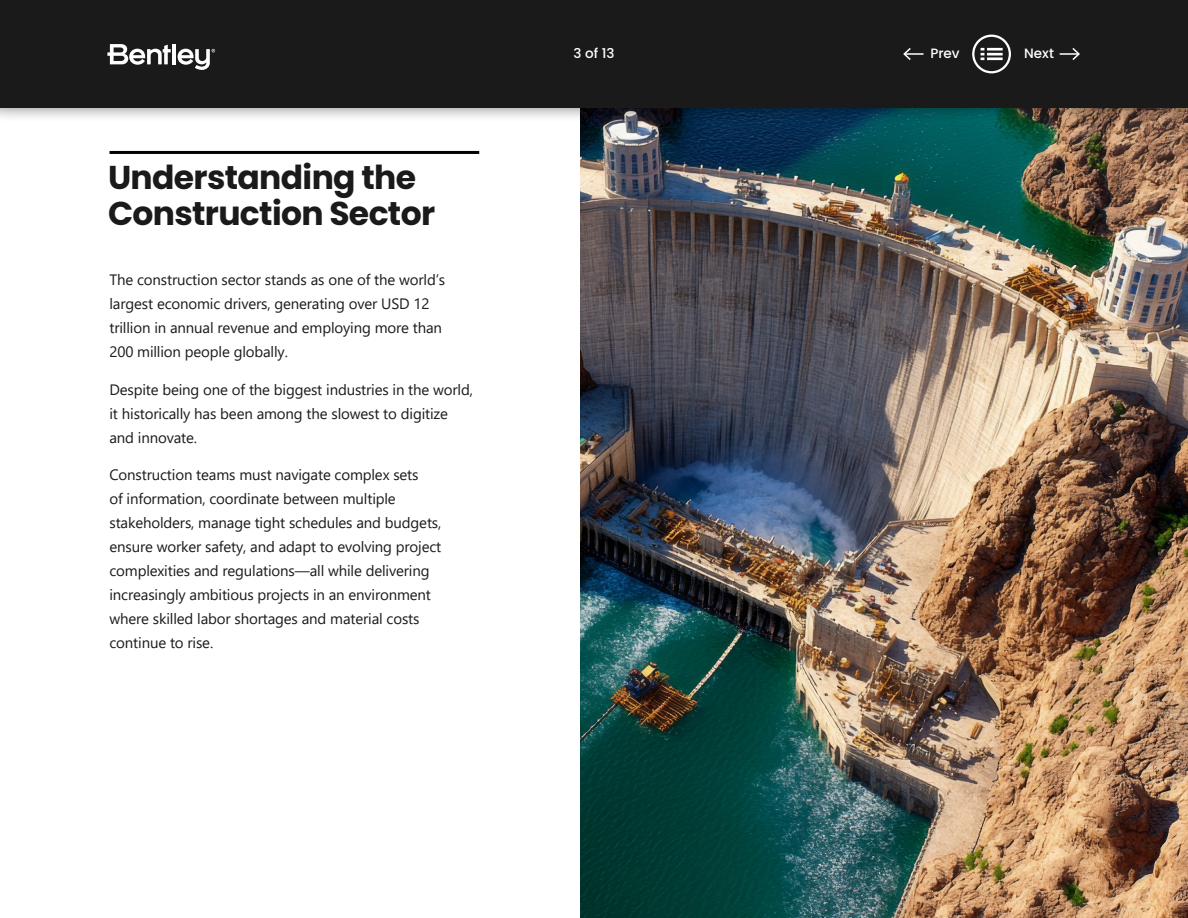
<style>
.page{position:relative;width:1188px;height:918px;background:#fff}
.page>*{position:absolute;margin:0;border:0;box-sizing:border-box;transform-origin:0 0}
.t1{font:700 33px/36px "Poppins";letter-spacing:-.02em;color:#1a1a1a}
.t2{font:15px/24px "Segoe UI";letter-spacing:-.01em;color:#1a1a1a}
.t3{font:500 13.5px "Poppins";color:#fff}
</style>
<div class="page">
<img style="left:581px;top:123px;width:607px;height:795px">
<hr style="left:110px;top:151px;width:369px;height:3px;background:#000">
<div style="left:0;top:0;width:1188px;height:123px;background:#000;opacity:.75"></div>
<div style="left:0;top:0;width:1188px;height:108px;background:#1a1a1a"></div>
<svg style="left:107px;top:44px;width:64px;height:21px"></svg>
<hr style="left:172px;top:44px;width:4px;height:20px;background:#fff">
<svg style="left:178px;top:49px;width:37px;height:21px"></svg>
<hr style="left:904px;top:53px;width:20px;height:2px;background:#fff">
<svg style="left:903px;top:48px;width:9px;height:12px"></svg>
<svg style="left:1060px;top:48px;width:20px;height:12px"></svg>
<svg style="left:972px;top:35px;width:39px;height:38px"></svg>
<h1 class="t1" style="left:108px;top:159px;width:329px">Understanding the<br>Construction Sector</h1>
<p class="t2" style="left:110px;top:269px;width:337px">The construction sector stands as one of the world’s largest economic drivers, generating over USD 12 trillion in annual revenue and employing more than 200 million people globally.</p>
<p class="t2" style="left:110px;top:379px;width:365px">Despite being one of the biggest industries in the world, it historically has been among the slowest to digitize and innovate.</p>
<p class="t2" style="left:110px;top:464px;width:333px">Construction teams must navigate complex sets<br>of information, coordinate between multiple stakeholders, manage tight schedules and budgets, ensure worker safety, and adapt to evolving project complexities and regulations—all while delivering increasingly ambitious projects in an environment where skilled labor shortages and material costs continue to rise.</p>
<p class="t3" style="left:574px;top:46px;width:42px">3 of 13</p>
<p class="t3" style="left:930px;top:46px;width:31px">Prev</p>
<p class="t3" style="left:1024px;top:46px;width:31px">Next</p>
</div>
